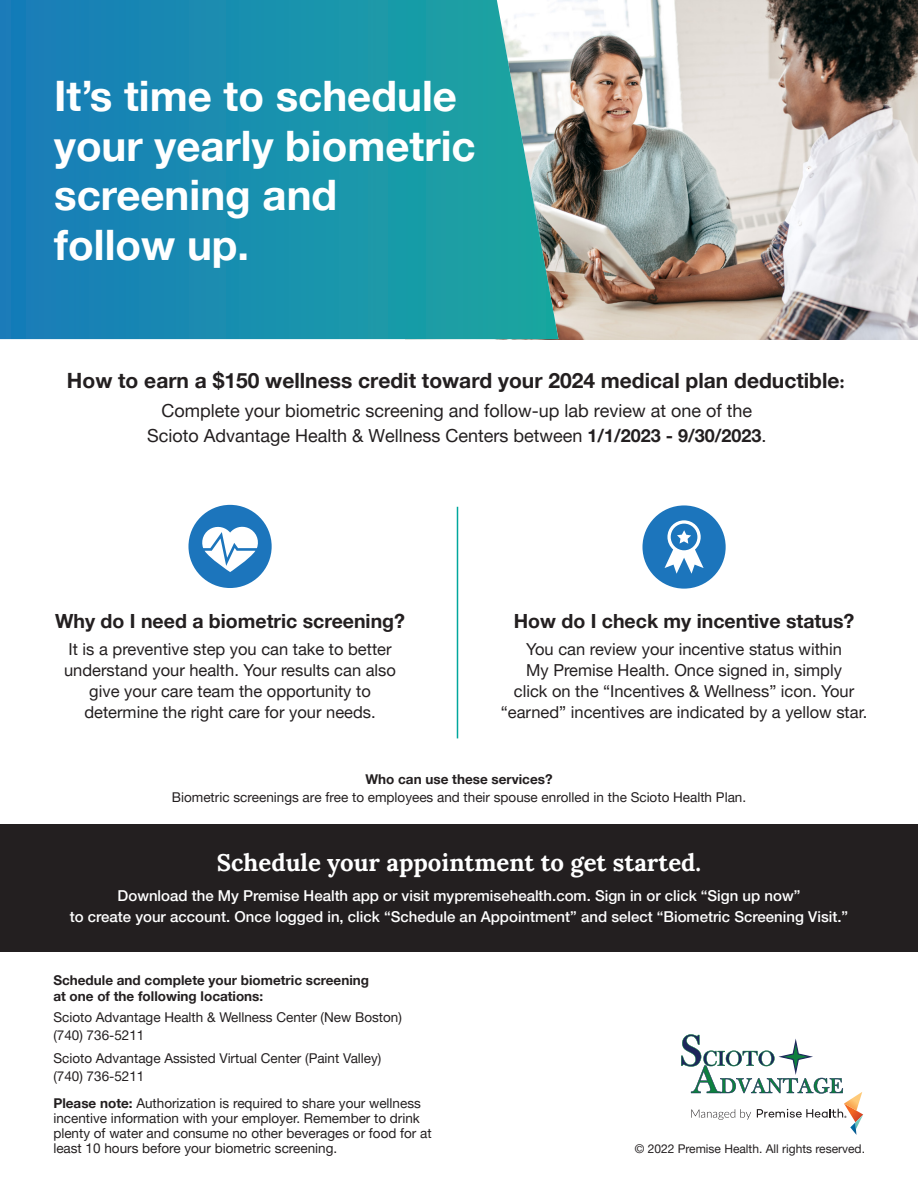
<style>
.page{position:relative;width:918px;height:1188px;background:#fff}
.page>*{position:absolute;margin:0;border:0;box-sizing:border-box;transform-origin:0 0}
.t1{font:700 42px/49.5px "Helvetica Neue LT Pro";color:#fff}
.t2{font:700 24px "Lora";color:#fff}
.t3{font:700 21px "Helvetica Neue LT Pro";color:#231f20}
.t4{font:700 19.5px "Helvetica Neue LT Pro";color:#231f20}
.t5{font:18px/25.5px "Helvetica Neue LT Pro";color:#231f20;text-align:center}
.t6{font:16.5px/21px "Helvetica Neue LT Pro";color:#231f20;text-align:center}
.t7{font:500 15px "Helvetica Neue LT Pro";color:#fff}
.t8{font:13.5px/15px "Helvetica Neue LT Pro";color:#231f20}
.t9{font:700 13.5px/16.5px "Helvetica Neue LT Pro";color:#231f20}
.t10{font:12px "Helvetica Neue LT Pro";color:#231f20}
.s1{font-family:"Minion Pro"}
.s2{font-weight:700}
</style>
<div class="page">
<img style="left:558px;top:0;width:360px;height:339px">
<svg style="left:0;top:0;width:558px;height:339px;background:#2293af"></svg>
<div style="left:0;top:824px;width:918px;height:128px;background:#231f20"></div>
<svg style="left:681px;top:1034px;width:182px;height:101px"></svg>
<div style="left:188px;top:505px;width:84px;height:83px;background:#1c75bc;border-radius:50%"></div>
<svg style="left:202px;top:526px;width:56px;height:46px"></svg>
<div style="left:642px;top:505px;width:84px;height:84px;background:#1c75bc;border-radius:50%"></div>
<svg style="left:665px;top:520px;width:39px;height:54px"></svg>
<hr style="left:457px;top:507px;width:1px;height:231px;background:#00a79d">
<p class="t1" style="left:54px;top:71px;width:423px">It’s time to schedule your yearly biometric screening and<br>follow up.</p>
<p class="t3" style="left:67px;top:368px;width:779px">How to earn a $150 wellness credit toward your 2024 medical plan deductible<span class="s1">:</span></p>
<p class="t5" style="left:147px;top:397px;width:621px">Complete your biometric screening and follow-up lab review at one of the<br>Scioto Advantage Health &amp; Wellness Centers between <span class="s2">1/1/2023 - 9/30/2023</span>.</p>
<p class="t4" style="left:55px;top:609px;width:351px">Why do I need a biometric screening?</p>
<p class="t6" style="left:64px;top:639px;width:333px">It is a preventive step you can take to better understand your health. Your results can also give your care team the opportunity to determine the right care for your needs.</p>
<p class="t4" style="left:514px;top:609px;width:342px">How do I check my incentive status?</p>
<p class="t6" style="left:501px;top:639px;width:368px">You can review your incentive status within<br>My Premise Health. Once signed in, simply<br>click on the “Incentives &amp; Wellness” icon. Your “earned” incentives are indicated by a yellow star.</p>
<p class="t8" style="left:172px;top:770px;width:576px;line-height:18px;text-align:center"><span class="s2">Who can use these services?<br></span>Biometric screenings are free to employees and their spouse enrolled in the Scioto Health Plan.</p>
<p class="t2" style="left:217px;top:844px;width:486px">Schedule your appointment to get started.</p>
<p class="t7" style="left:118px;top:887px;width:684px">Download the My Premise Health app or visit mypremisehealth.com. Sign in or click “Sign up now”</p>
<p class="t7" style="left:70px;top:908px;width:780px">to create your account. Once logged in, click “Schedule an Appointment” and select “Biometric Screening Visit.”</p>
<p class="t9" style="left:53px;top:971px;width:317px">Schedule and complete your biometric screening at one of the following locations:</p>
<p class="t8" style="left:53px;top:1008px;width:350px;line-height:18px">Scioto Advantage Health &amp; Wellness Center (New Boston) (740) 736-5211</p>
<p class="t8" style="left:53px;top:1050px;width:330px">Scioto Advantage Assisted Virtual Center (Paint Valley)</p>
<p class="t8" style="left:53px;top:1068px;width:93px">(740) 736-5211</p>
<p class="t8" style="left:53px;top:1095px;width:380px"><span class="s2">Please note:</span> Authorization is required to share your wellness incentive information with your employer. Remember to drink plenty of water and consume no other beverages or food for at least 10 hours before your biometric screening.</p>
<p class="t10" style="left:635px;top:1141px;width:232px">© 2022 Premise Health. All rights reserved.</p>
</div>
